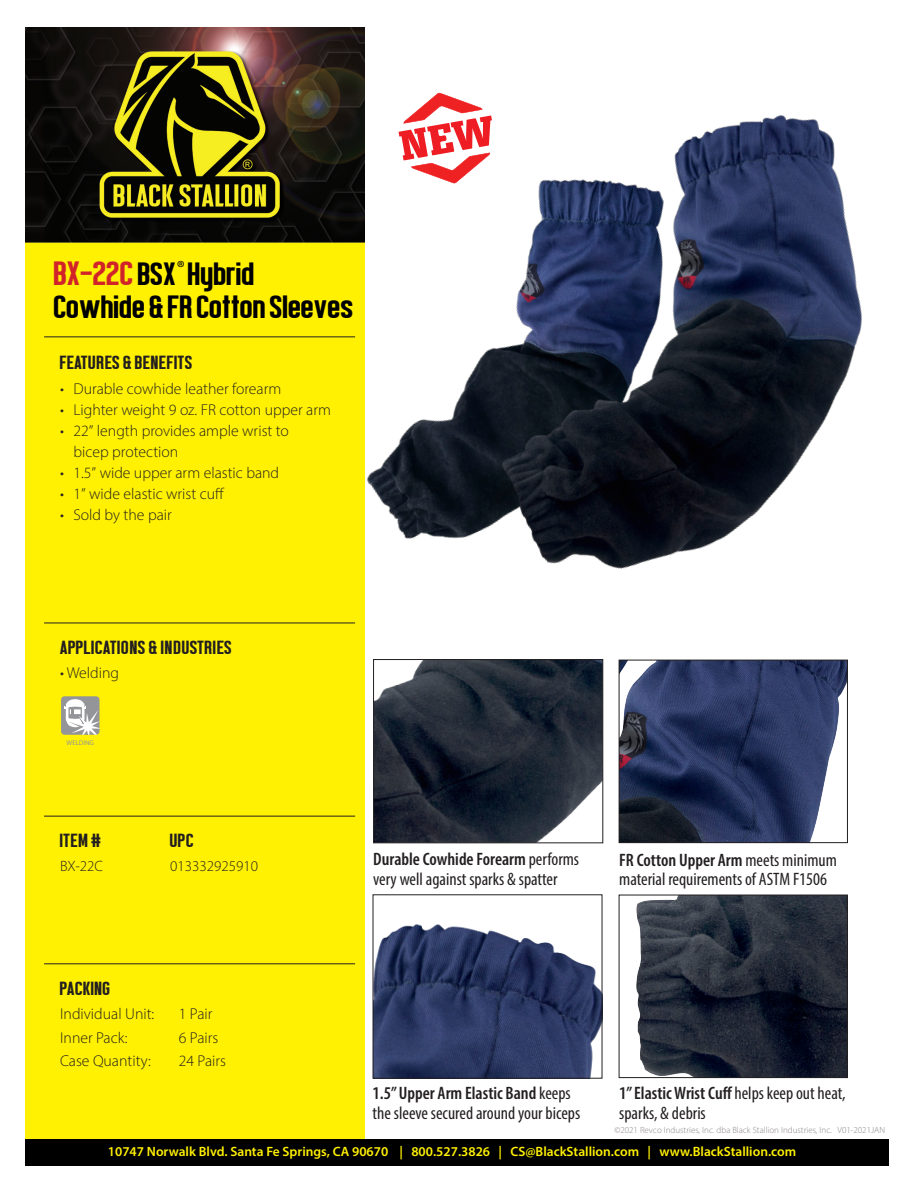
<style>
.page{position:relative;width:918px;height:1188px;background:#fff}
.page>*{position:absolute;margin:0;border:0;box-sizing:border-box;transform-origin:0 0}
.t1{font:33px/33px "Confidel";letter-spacing:-.025em;color:#000}
.t2{font:19.5px "Confidel";color:#231f20}
.t3{font:condensed 18px/19.5px "Myriad Pro";color:#231f20}
.t4{font:300 15.75px/21px "Myriad Pro";color:#231f20}
.t5{font:300 15px "Myriad Pro";color:#231f20}
.t6{font:600 13.5px "Myriad Pro";color:#fff101}
.t7{font:300 9px "Myriad Pro";color:#8b8484}
.t8{font:6.75px "Myriad Pro";color:#939598}
.s1{font-size:34.5px;color:#d1232a}
.s2{font-weight:600}
</style>
<div class="page">
<div style="left:25px;top:165px;width:340px;height:994px;background:#fff101"></div>
<img style="left:25px;top:27px;width:340px;height:215px">
<div style="left:25px;top:1139px;width:864px;height:27px;background:#000"></div>
<img style="left:364px;top:54px;width:498px;height:515px">
<div style="left:61px;top:696px;width:39px;height:39px;background:#939598;border-radius:4px"></div>
<svg style="left:65px;top:699px;width:35px;height:36px"></svg>
<hr style="left:44px;top:336px;width:311px;height:1px;background:#231f20">
<hr style="left:44px;top:623px;width:311px;height:1px;background:#231f20">
<hr style="left:44px;top:816px;width:311px;height:1px;background:#231f20">
<img style="left:636px;top:897px;width:210px;height:179px">
<div style="left:619px;top:895px;width:229px;height:183px;border:1px solid #231f20"></div>
<img style="left:621px;top:662px;width:225px;height:179px">
<div style="left:619px;top:660px;width:229px;height:183px;border:1px solid #231f20"></div>
<img style="left:375px;top:924px;width:225px;height:153px">
<div style="left:373px;top:894px;width:229px;height:185px;border:1px solid #231f20"></div>
<img style="left:375px;top:661px;width:226px;height:180px">
<div style="left:373px;top:659px;width:230px;height:184px;border:1px solid #231f20"></div>
<hr style="left:44px;top:963px;width:311px;height:1px;background:#231f20">
<svg style="left:399px;top:93px;width:93px;height:90px"></svg>
<h1 class="t1" style="left:54px;top:258px;width:302px"><span class="s1">BX-22C</span> BSX<sup>®</sup> Hybrid<br>Cowhide &amp; FR Cotton Sleeves</h1>
<p class="t2" style="left:60px;top:352px;width:135px">FEATURES &amp; BENEFITS</p>
<p class="t4" style="left:60px;top:378px;width:223px">• Durable cowhide leather forearm</p>
<p class="t4" style="left:60px;top:399px;width:273px">• Lighter weight 9 oz. FR cotton upper arm</p>
<p class="t4" style="left:74px;top:420px;width:217px;text-indent:-14px">• 22” length provides ample wrist to bicep protection</p>
<p class="t4" style="left:60px;top:462px;width:221px">• 1.5” wide upper arm elastic band</p>
<p class="t4" style="left:60px;top:483px;width:166px">• 1” wide elastic wrist cuff</p>
<p class="t4" style="left:60px;top:504px;width:113px">• Sold by the pair</p>
<p class="t2" style="left:60px;top:638px;width:174px">APPLICATIONS &amp; INDUSTRIES</p>
<p class="t4" style="left:60px;top:662px;width:61px">• Welding</p>
<p class="t8" style="left:67px;top:738px;width:29px">WELDING</p>
<p class="t2" style="left:60px;top:831px;width:43px">ITEM #</p>
<p class="t2" style="left:170px;top:831px;width:26px">UPC</p>
<p class="t5" style="left:60px;top:857px;width:45px">BX-22C</p>
<p class="t5" style="left:170px;top:857px;width:89px">013332925910</p>
<p class="t2" style="left:60px;top:979px;width:53px">PACKING</p>
<p class="t4" style="left:60px;top:1003px;width:96px">Individual Unit:</p>
<p class="t4" style="left:179px;top:1003px;width:35px">1 Pair</p>
<p class="t4" style="left:60px;top:1027px;width:69px">Inner Pack:</p>
<p class="t4" style="left:179px;top:1027px;width:41px">6 Pairs</p>
<p class="t4" style="left:60px;top:1051px;width:92px">Case Quantity:</p>
<p class="t4" style="left:179px;top:1051px;width:49px">24 Pairs</p>
<p class="t3" style="left:373px;top:850px;width:208px"><span class="s2">Durable Cowhide Forearm</span> performs very well against sparks &amp; spatter</p>
<p class="t3" style="left:619px;top:850px;width:219px"><span class="s2">FR Cotton Upper Arm</span> meets minimum material requirements of ASTM F1506</p>
<p class="t3" style="left:373px;top:1083px;width:209px"><span class="s2">1.5” Upper Arm Elastic Band</span> keeps the sleeve secured around your biceps</p>
<p class="t3" style="left:619px;top:1083px;width:228px"><span class="s2">1” Elastic Wrist Cuff</span> helps keep out heat, sparks, &amp; debris</p>
<p class="t7" style="left:614px;top:1124px;width:272px">©2021 Revco Industries, Inc. dba Black Stallion Industries, Inc. V01-2021JAN</p>
<p class="t6" style="left:108px;top:1143px;width:690px">10747 Norwalk Blvd. Santa Fe Springs, CA 90670 | 800.527.3826 | CS@BlackStallion.com | www.BlackStallion.com</p>
</div>
